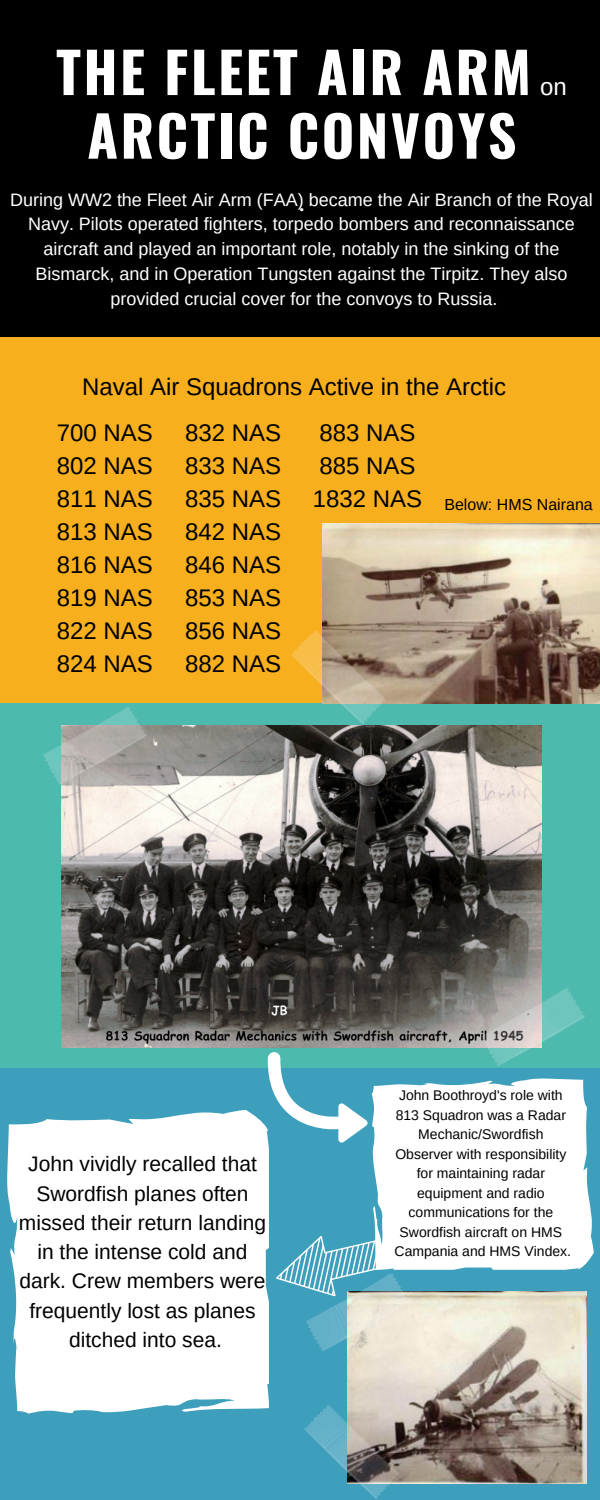
<style>
.page{position:relative;width:600px;height:1500px;background:#fff}
.page>*{position:absolute;margin:0;border:0;box-sizing:border-box;transform-origin:0 0}
.t1{font:700 56px/63.6px "Oswald";letter-spacing:.045em;color:#fff;text-align:center}
.t2{font:24px/33px "Arimo";color:#000}
.t3{font:24px "Arimo";color:#fff}
.t4{font:21px/29.2px "Arimo";color:#000;text-align:center}
.t5{font:700 18.8px "Open Sans";color:#fff}
.t6{font:18px/24.8px "Arimo";color:#fff;text-align:center}
.t7{font:16px "Arimo";color:#000}
.t8{font:14px/19.5px "Arimo";color:#000;text-align:center}
</style>
<div class="page">
<div style="left:0;top:0;width:600px;height:337px;background:#000"></div>
<div style="left:0;top:337px;width:600px;height:366px;background:#f7af1e"></div>
<div style="left:0;top:704px;width:600px;height:365px;background:#4db9af"></div>
<div style="left:0;top:1069px;width:600px;height:431px;background:#3e9fbd"></div>
<img style="left:62px;top:725px;width:480px;height:322px">
<img style="left:322px;top:523px;width:278px;height:180px">
<svg style="left:372px;top:1079px;width:222px;height:191px;background:#f2f8fa"></svg>
<svg style="left:7px;top:1110px;width:262px;height:304px;background:#f1f8fa"></svg>
<svg style="left:266px;top:1052px;width:102px;height:91px"></svg>
<img style="left:348px;top:1291px;width:238px;height:193px">
<svg style="left:43px;top:707px;width:105px;height:81px"></svg>
<svg style="left:479px;top:985px;width:107px;height:84px"></svg>
<svg style="left:276px;top:1224px;width:135px;height:130px"></svg>
<svg style="left:304px;top:1403px;width:98px;height:96px"></svg>
<svg style="left:289px;top:629px;width:99px;height:95px"></svg>
<h1 class="t1" style="left:56px;top:38px;width:476px">THE FLEET AIR ARM<br>ARCTIC CONVOYS</h1>
<h2 class="t3" style="left:540px;top:73px;width:28px">on</h2>
<p class="t6" style="left:10px;top:187px;width:584px">During WW2 the Fleet Air Arm (FAA) became the Air Branch of the Royal Navy. Pilots operated fighters, torpedo bombers and reconnaissance aircraft and played an important role, notably in the sinking of the Bismarck, and in Operation Tungsten against the Tirpitz. They also provided crucial cover for the convoys to Russia.</p>
<p class="t5" style="left:299px;top:191px;width:7px">.</p>
<h2 class="t2" style="left:57px;top:363px;width:451px;line-height:46.4px;text-indent:26px">Naval Air Squadrons Active in the Arctic<br>700 NAS</h2>
<h2 class="t2" style="left:57px;top:449px;width:97px;text-align:justify">802 NAS 811 NAS 813 NAS 816 NAS 819 NAS 822 NAS 824 NAS</h2>
<h2 class="t2" style="left:185px;top:416px;width:97px;text-align:justify">832 NAS 833 NAS 835 NAS 842 NAS 846 NAS 853 NAS 856 NAS 882 NAS</h2>
<h2 class="t2" style="left:320px;top:416px;width:97px">883 NAS<br>885 NAS</h2>
<p class="t7" style="left:313px;top:495px;width:281px"><sup>1832</sup> <sup>NAS</sup> Below: HMS Nairana</p>
<p class="t4" style="left:19px;top:1149px;width:249px">John vividly recalled that<br>Swordfish planes often missed their return landing in the intense cold and dark. Crew members were frequently lost as planes ditched into sea.</p>
<p class="t8" style="left:395px;top:1086px;width:178px">John Boothroyd's role with<br>813 Squadron was a Radar<br>Mechanic/Swordfish<br>Observer with responsibility for maintaining radar equipment and radio communications for the<br>Swordfish aircraft on HMS<br>Campania and HMS Vindex.</p>
</div>
